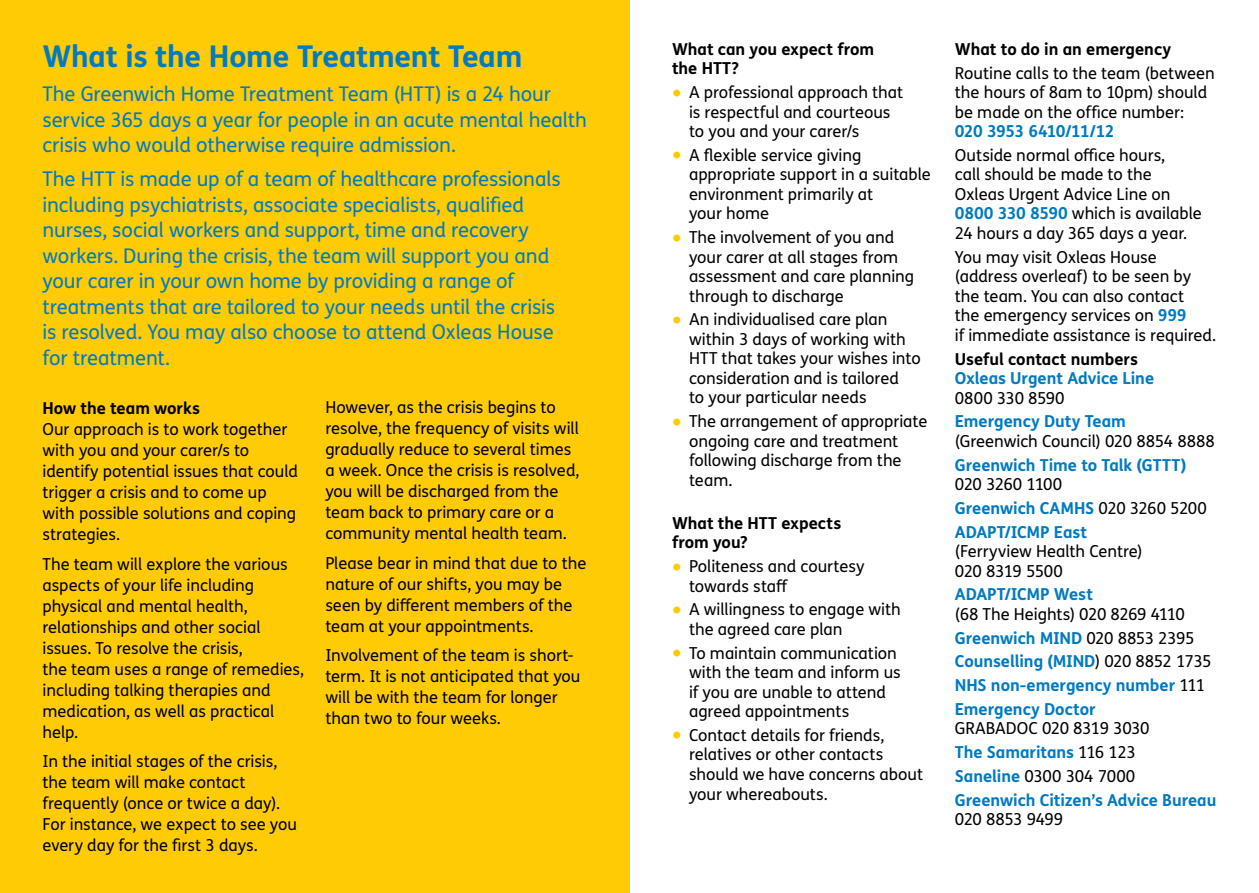
<style>
.page{position:relative;width:1259px;height:893px;background:#fff}
.page>*{position:absolute;margin:0;border:0;box-sizing:border-box;transform-origin:0 0}
.t1{font:700 30px "FS Me Pro";letter-spacing:-.01em;color:#007ac2}
.t2{font:20.25px/25.5px "FS Me Pro";letter-spacing:-.01em;color:#007ac2}
.t3{font:16.5px/19.5px "FS Me Pro";letter-spacing:-.005em;color:#000}
.t4{font:700 16.5px/23.7px "FS Me Pro";letter-spacing:-.005em;color:#007ac2}
.t5{font:700 16.5px/19.5px "FS Me Pro";color:#000}
.t6{font:700 16.5px "FS Me Pro";letter-spacing:-.04em;color:#007ac2}
.t7{font:16.5px "FS Me Pro";letter-spacing:-.03em;color:#000}
.s1{font-size:28.5px;color:#ffcb05}
.s2{font-weight:700;color:#007ac2}
.s3{font-weight:400;color:#000}
</style>
<div class="page">
<div style="left:0;top:0;width:629px;height:893px;background:#ffcb05"></div>
<h1 class="t1" style="left:43px;top:33px;width:481px">What is the Home Treatment Team</h1>
<p class="t2" style="left:43px;top:81px;width:546px">The Greenwich Home Treatment Team (HTT) is a 24 hour service 365 days a year for people in an acute mental health crisis who would otherwise require admission.</p>
<p class="t2" style="left:43px;top:166px;width:520px">The HTT is made up of a team of healthcare professionals including psychiatrists, associate specialists, qualified nurses, social workers and support, time and recovery workers. During the crisis, the team will support you and your carer in your own home by providing a range of treatments that are tailored to your needs until the crisis is resolved. You may also choose to attend Oxleas House for treatment.</p>
<p class="t5" style="left:43px;top:398px;width:159px">How the team works</p>
<p class="t3" style="left:43px;top:418px;width:257px;line-height:21px">Our approach is to work together with you and your carer/s to identify potential issues that could trigger a crisis and to come up with possible solutions and coping strategies.</p>
<p class="t3" style="left:43px;top:553px;width:263px;line-height:21px">The team will explore the various aspects of your life including physical and mental health, relationships and other social issues. To resolve the crisis,<br>the team uses a range of remedies, including talking therapies and medication, as well as practical help.</p>
<p class="t3" style="left:43px;top:750px;width:256px;line-height:21px">In the initial stages of the crisis, the team will make contact frequently (once or twice a day).<br>For instance, we expect to see you every day for the first 3 days.</p>
<p class="t3" style="left:325px;top:396px;width:256px;line-height:21px">However, as the crisis begins to resolve, the frequency of visits will gradually reduce to several times a week. Once the crisis is resolved, you will be discharged from the team back to primary care or a community mental health team.</p>
<p class="t3" style="left:325px;top:552px;width:263px;line-height:21px">Please bear in mind that due to the nature of our shifts, you may be seen by different members of the team at your appointments.</p>
<p class="t3" style="left:325px;top:644px;width:257px;line-height:21px">Involvement of the team is short&shy;term. It is not anticipated that you will be with the team for longer than two to four weeks.</p>
<p class="t5" style="left:672px;top:38px;width:204px">What can you expect from the HTT?</p>
<p class="t3" style="left:689px;top:82px;width:216px;text-indent:-17px"><span class="s1">•</span> A professional approach that is respectful and courteous to you and your carer/s</p>
<p class="t3" style="left:689px;top:145px;width:243px;text-indent:-17px"><span class="s1">•</span> A flexible service giving appropriate support in a suitable environment primarily at<br>your home</p>
<p class="t3" style="left:689px;top:227px;width:227px;text-indent:-17px"><span class="s1">•</span> The involvement of you and your carer at all stages from assessment and care planning through to discharge</p>
<p class="t3" style="left:689px;top:310px;width:233px;text-indent:-17px"><span class="s1">•</span> An individualised care plan within 3 days of working with<br>HTT that takes your wishes into consideration and is tailored<br>to your particular needs</p>
<p class="t3" style="left:689px;top:411px;width:240px;text-indent:-17px"><span class="s1">•</span> The arrangement of appropriate ongoing care and treatment following discharge from the team.</p>
<p class="t5" style="left:672px;top:512px;width:171px">What the HTT expects from you?</p>
<p class="t3" style="left:689px;top:556px;width:177px;text-indent:-17px"><span class="s1">•</span> Politeness and courtesy towards staff</p>
<p class="t3" style="left:689px;top:600px;width:213px;text-indent:-17px"><span class="s1">•</span> A willingness to engage with the agreed care plan</p>
<p class="t3" style="left:689px;top:643px;width:213px;text-indent:-17px"><span class="s1">•</span> To maintain communication with the team and inform us if you are unable to attend agreed appointments</p>
<p class="t3" style="left:689px;top:725px;width:236px;text-indent:-17px"><span class="s1">•</span> Contact details for friends, relatives or other contacts should we have concerns about your whereabouts.</p>
<p class="t5" style="left:955px;top:38px;width:218px">What to do in an emergency</p>
<p class="t3" style="left:955px;top:63px;width:261px">Routine calls to the team (between the hours of 8am to 10pm) should be made on the office number:</p>
<p class="t6" style="left:955px;top:119px;width:161px">020 3953 6410/11/12</p>
<p class="t3" style="left:955px;top:145px;width:248px">Outside normal office hours,<br>call should be made to the<br>Oxleas Urgent Advice Line on<br><span class="s2">0800 330 8590</span> which is available<br>24 hours a day 365 days a year.</p>
<p class="t3" style="left:955px;top:247px;width:263px">You may visit Oxleas House (address overleaf) to be seen by the team. You can also contact<br>the emergency services on <span class="s2">999<br></span>if immediate assistance is required.</p>
<p class="t5" style="left:955px;top:348px;width:185px">Useful contact numbers</p>
<p class="t4" style="left:955px;top:365px;width:201px">Oxleas Urgent Advice Line</p>
<p class="t3" style="left:955px;top:388px;width:111px">0800 330 8590</p>
<p class="t4" style="left:955px;top:409px;width:172px">Emergency Duty Team</p>
<p class="t3" style="left:955px;top:431px;width:261px">(Greenwich Council) 020 8854 8888</p>
<p class="t4" style="left:955px;top:452px;width:233px">Greenwich Time to Talk (GTTT)</p>
<p class="t4" style="left:955px;top:471px;width:254px"><span class="s3">020 3260 1100<br></span>Greenwich CAMHS <span class="s3">020 3260 5200<br></span>ADAPT/ICMP East</p>
<p class="t3" style="left:955px;top:541px;width:189px">(Ferryview Health Centre)<br>020 8319 5500</p>
<p class="t4" style="left:955px;top:582px;width:140px">ADAPT/ICMP West</p>
<p class="t4" style="left:955px;top:601px;width:258px"><span class="s3">(68 The Heights) 020 8269 4110<br></span>Greenwich MIND <span class="s3">020 8853 2395<br></span>Counselling (MIND<span class="s3">) 020 8852 1735<br></span>NHS non-emergency number <span class="s3">111<br></span>Emergency Doctor</p>
<p class="t4" style="left:955px;top:716px;width:263px"><span class="s3">GRABADOC 020 8319 3030<br></span>The Samaritans <span class="s3">116 123<br></span>Saneline <span class="s3">0300 304 7000<br></span>Greenwich Citizen’s Advice Bureau</p>
<p class="t7" style="left:955px;top:808px;width:110px">020 8853 9499</p>
</div>
